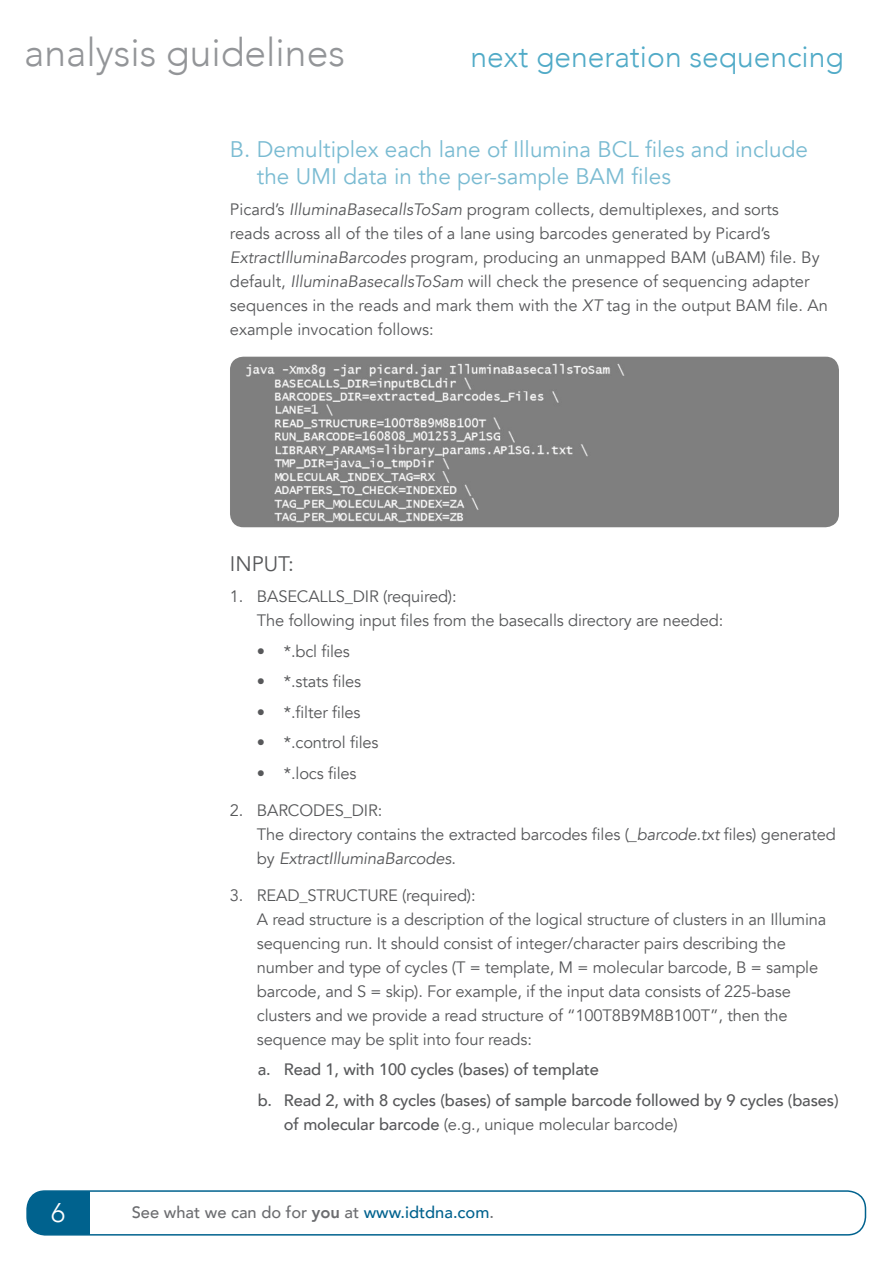
<style>
.page{position:relative;width:893px;height:1263px;background:#fff}
.page>*{position:absolute;margin:0;border:0;box-sizing:border-box;transform-origin:0 0}
.t1{font:300 39px "Avenir";color:#939598}
.t2{font:300 30px "Avenir";color:#50aac7}
.t3{font:300 27px "Avenir";color:#fff}
.t4{font:22.5px/27px "Avenir";color:#7abbd2}
.t5{font:21px "Avenir";color:#57585a}
.BodyCopy{font:16.5px/24px "Avenir";letter-spacing:-.01em;color:#57585a}
.t6{font:500 16.5px/24px "Avenir";letter-spacing:-.01em;color:#57585a}
.t7{font:500 16.5px "Avenir";color:#6c6d70}
.s1{font-style:italic}
.s2{font-weight:400}
.s3{font-weight:800}
.s4{color:#00628e}
</style>
<div class="page">
<div style="left:27px;top:1191px;width:63px;height:44px;background:#00628e"></div>
<div style="left:26px;top:1190px;width:840px;height:45px;border:2px solid #00628e;border-radius:18px"></div>
<img style="left:230px;top:357px;width:609px;height:170px">
<h1 class="t1" style="left:24px;top:29px;width:322px">analysis guidelines</h1>
<h2 class="t2" style="left:471px;top:39px;width:375px">next generation sequencing</h2>
<h2 class="t4" style="left:257px;top:136px;width:553px;text-indent:-27px">B. Demultiplex each lane of Illumina BCL files and include the UMI data in the per-sample BAM files</h2>
<p class="BodyCopy" style="left:230px;top:198px;width:600px">Picard’s <span class="s1">IlluminaBasecallsToSam</span> program collects, demultiplexes, and sorts<br>reads across all of the tiles of a lane using barcodes generated by Picard’s <span class="s1">ExtractIlluminaBarcodes</span> program, producing an unmapped BAM (uBAM) file. By default, <span class="s1">IlluminaBasecallsToSam</span> will check the presence of sequencing adapter sequences in the reads and mark them with the <span class="s1">XT</span> tag in the output BAM file. An example invocation follows:</p>
<h3 class="t3" style="left:51px;top:1197px;width:16px">6</h3>
<h3 class="t5" style="left:230px;top:552px;width:65px">INPUT:</h3>
<p class="BodyCopy" style="left:257px;top:585px;width:468px;text-indent:-27px">1. BASECALLS_DIR (required):<br>The following input files from the basecalls directory are needed:</p>
<p class="BodyCopy" style="left:257px;top:639px;width:95px">• *.bcl files</p>
<p class="BodyCopy" style="left:257px;top:670px;width:106px">• *.stats files</p>
<p class="BodyCopy" style="left:257px;top:700px;width:105px">• *.filter files</p>
<p class="BodyCopy" style="left:257px;top:731px;width:123px">• *.control files</p>
<p class="BodyCopy" style="left:257px;top:761px;width:101px">• *.locs files</p>
<p class="BodyCopy" style="left:257px;top:798px;width:580px;text-indent:-27px">2. BARCODES_DIR:<br>The directory contains the extracted barcodes files (<span class="s1">_barcode.txt</span> files) generated by <span class="s1">ExtractIlluminaBarcodes</span>.</p>
<p class="BodyCopy" style="left:257px;top:883px;width:571px;text-indent:-27px">3. READ_STRUCTURE (required):<br>A read structure is a description of the logical structure of clusters in an Illumina sequencing run. It should consist of integer/character pairs describing the number and type of cycles (T = template, M = molecular barcode, B = sample barcode, and S = skip). For example, if the input data consists of 225-base clusters and we provide a read structure of “100T8B9M8B100T”, then the sequence may be split into four reads:</p>
<p class="t6" style="left:258px;top:1057px;width:343px">a. Read 1, with 100 cycles (bases) of template</p>
<p class="t6" style="left:284px;top:1087px;width:556px;text-indent:-26px">b. Read 2, with 8 cycles (bases) of sample barcode followed by 9 cycles (bases) of molecular barcode <span class="s2">(e.g., unique molecular barcode)</span></p>
<p class="t7" style="left:132px;top:1198px;width:364px">See what we can do for <span class="s3">you</span> at <span class="s4">www.idtdna.com</span>.</p>
</div>
